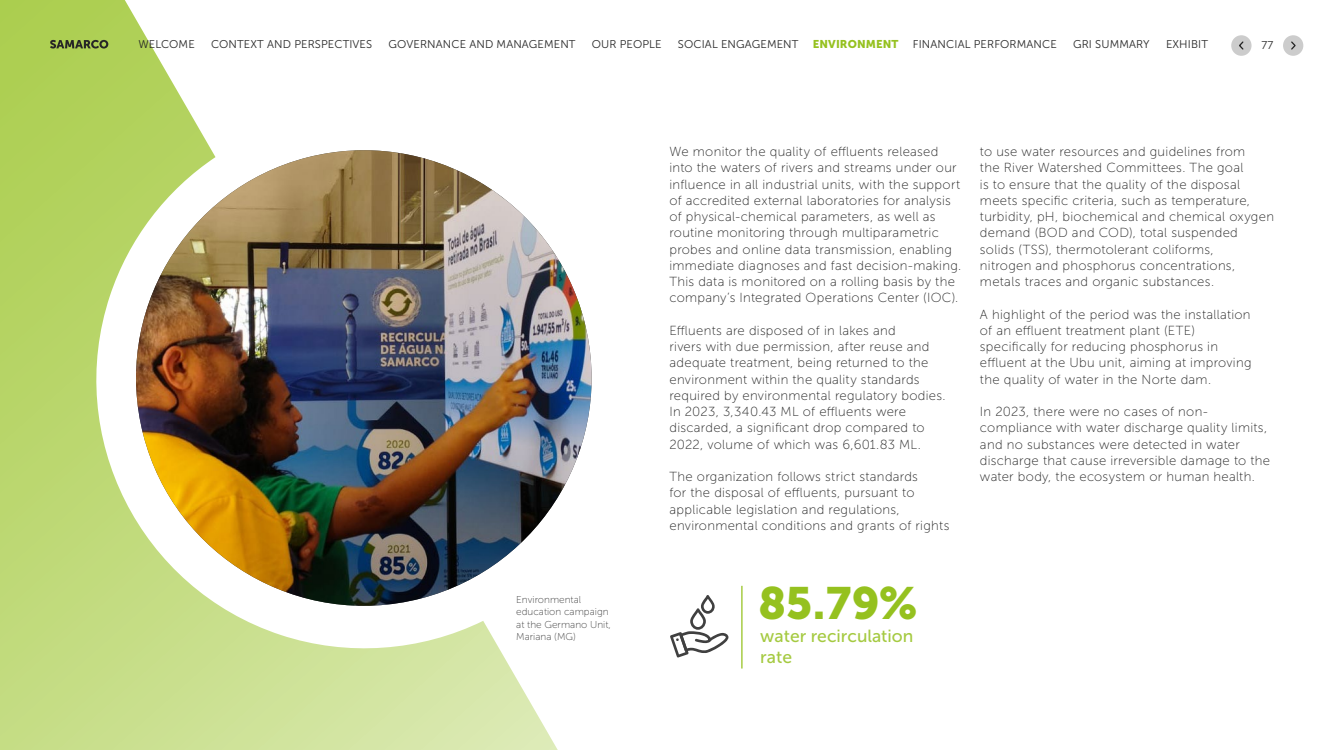
<style>
.page{position:relative;width:1325px;height:750px;background:#fff}
.page>*{position:absolute;margin:0;border:0;box-sizing:border-box;transform-origin:0 0}
.t1{font:45px "Museo Sans 900";color:#95c11f}
.t2{font:17.5px/21px "Museo Sans 500";color:#a5ca41}
.t3{font:13.12px/16.2px "Museo Sans 100";letter-spacing:.02em;color:#262626}
.t4{font:11.25px "Museo Sans 300";letter-spacing:.01em;color:#262626}
.t5{font:11.25px "Museo Sans 900";letter-spacing:.01em;color:#95c11f}
.t6{font:10px/12.5px "Museo Sans 100";color:#404040}
</style>
<div class="page">
<svg style="left:0;top:0;width:558px;height:750px"></svg>
<svg style="left:112px;top:126px;width:446px;height:504px"></svg>
<img style="left:112px;top:150px;width:480px;height:466px">
<hr style="left:741px;top:586px;width:2px;height:83px;background:#95c11f">
<svg style="left:670px;top:595px;width:59px;height:63px"></svg>
<div style="left:1283px;top:35px;width:20px;height:21px;background:#ccc;border-radius:50%"></div>
<svg style="left:1291px;top:41px;width:5px;height:9px"></svg>
<div style="left:1231px;top:35px;width:21px;height:21px;background:#ccc;border-radius:50%"></div>
<svg style="left:1239px;top:41px;width:5px;height:9px"></svg>
<svg style="left:50px;top:40px;width:58px;height:9px"></svg>
<p class="t4" style="left:138px;top:39px;width:58px">WELCOME</p>
<p class="t4" style="left:211px;top:39px;width:163px">CONTEXT AND PERSPECTIVES</p>
<p class="t4" style="left:388px;top:39px;width:189px">GOVERNANCE AND MANAGEMENT</p>
<p class="t4" style="left:592px;top:39px;width:71px">OUR PEOPLE</p>
<p class="t4" style="left:678px;top:39px;width:122px">SOCIAL ENGAGEMENT</p>
<p class="t5" style="left:813px;top:38px;width:87px">ENVIRONMENT</p>
<p class="t4" style="left:913px;top:39px;width:145px">FINANCIAL PERFORMANCE</p>
<p class="t4" style="left:1073px;top:39px;width:78px">GRI SUMMARY</p>
<p class="t4" style="left:1166px;top:39px;width:43px">EXHIBIT</p>
<p class="t4" style="left:1261px;top:39px;width:13px">77</p>
<p class="t6" style="left:516px;top:593px;width:96px">Environmental education campaign at the Germano Unit,<br>Mariana (MG)</p>
<p class="t3" style="left:669px;top:144px;width:293px">We monitor the quality of effluents released into the waters of rivers and streams under our influence in all industrial units, with the support of accredited external laboratories for analysis of physical-chemical parameters, as well as routine monitoring through multiparametric probes and online data transmission, enabling immediate diagnoses and fast decision-making.<br>This data is monitored on a rolling basis by the company’s Integrated Operations Center (IOC).</p>
<p class="t3" style="left:669px;top:323px;width:278px">Effluents are disposed of in lakes and<br>rivers with due permission, after reuse and adequate treatment, being returned to the environment within the quality standards required by environmental regulatory bodies.<br>In 2023, 3,340.43 ML of effluents were discarded, a significant drop compared to 2022, volume of which was 6,601.83 ML.</p>
<p class="t3" style="left:669px;top:469px;width:281px">The organization follows strict standards<br>for the disposal of effluents, pursuant to applicable legislation and regulations, environmental conditions and grants of rights</p>
<p class="t3" style="left:980px;top:144px;width:296px">to use water resources and guidelines from<br>the River Watershed Committees. The goal<br>is to ensure that the quality of the disposal meets specific criteria, such as temperature, turbidity, pH, biochemical and chemical oxygen demand (BOD and COD), total suspended solids (TSS), thermotolerant coliforms,<br>nitrogen and phosphorus concentrations, metals traces and organic substances.</p>
<p class="t3" style="left:980px;top:306px;width:273px">A highlight of the period was the installation of an effluent treatment plant (ETE) specifically for reducing phosphorus in effluent at the Ubu unit, aiming at improving the quality of water in the Norte dam.</p>
<p class="t3" style="left:980px;top:404px;width:292px">In 2023, there were no cases of non&shy;compliance with water discharge quality limits, and no substances were detected in water discharge that cause irreversible damage to the water body, the ecosystem or human health.</p>
<h1 class="t1" style="left:759px;top:578px;width:160px">85.79%</h1>
<h2 class="t2" style="left:760px;top:626px;width:155px">water recirculation rate</h2>
</div>
